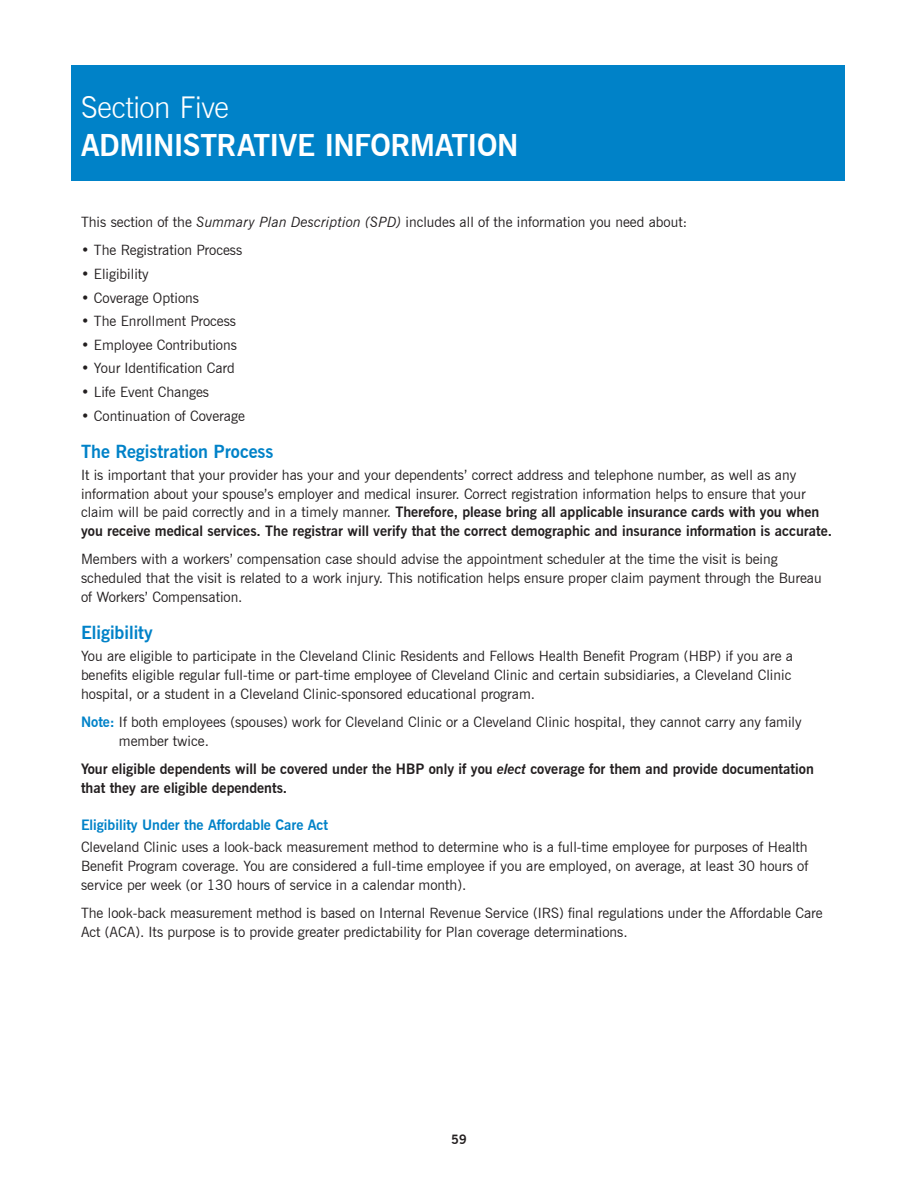
<style>
.page{position:relative;width:918px;height:1188px;background:#fff}
.page>*{position:absolute;margin:0;border:0;box-sizing:border-box;transform-origin:0 0}
.t1{font:700 30px "News Gothic BT";letter-spacing:-.02em;color:#fff}
.t2{font:300 30px "News Gothic BT";letter-spacing:-.015em;color:#fff}
.t3{font:700 18px "News Gothic BT";color:#0082c8}
.t4{font:14.25px/18.8px "News Gothic BT";color:#231f20}
.t5{font:700 14.25px/18.8px "News Gothic BT";color:#231f20}
.t6{font:700 14.25px "News Gothic BT";color:#0082c8}
.t7{font:700 12.75px "News Gothic BT";color:#231f20}
.s1{font-style:italic}
.s2{font-weight:700}
.s3{font-weight:700;color:#0082c8}
</style>
<div class="page">
<div style="left:71px;top:65px;width:774px;height:116px;background:#0082c8"></div>
<h1 class="t2" style="left:81px;top:89px;width:149px">Section Five</h1>
<h1 class="t1" style="left:81px;top:127px;width:439px">ADMINISTRATIVE INFORMATION</h1>
<p class="t4" style="left:81px;top:212px;width:608px">This section of the <span class="s1">Summary Plan Description (SPD)</span> includes all of the information you need about:</p>
<p class="t4" style="left:81px;top:241px;width:163px">• The Registration Process</p>
<p class="t4" style="left:81px;top:264px;width:69px">• Eligibility</p>
<p class="t4" style="left:81px;top:288px;width:120px">• Coverage Options</p>
<p class="t4" style="left:81px;top:312px;width:157px">• The Enrollment Process</p>
<p class="t4" style="left:81px;top:335px;width:157px">• Employee Contributions</p>
<p class="t4" style="left:81px;top:359px;width:155px">• Your Identification Card</p>
<p class="t4" style="left:81px;top:382px;width:130px">• Life Event Changes</p>
<p class="t4" style="left:81px;top:406px;width:165px">• Continuation of Coverage</p>
<p class="t3" style="left:81px;top:440px;width:194px">The Registration Process</p>
<p class="t4" style="left:81px;top:465px;width:753px">It is important that your provider has your and your dependents’ correct address and telephone number, as well as any information about your spouse’s employer and medical insurer. Correct registration information helps to ensure that your claim will be paid correctly and in a timely manner. <span class="s2">Therefore, please bring all applicable insurance cards with you when you receive medical services. The registrar will verify that the correct demographic and insurance information is accurate.</span></p>
<p class="t4" style="left:81px;top:550px;width:742px">Members with a workers’ compensation case should advise the appointment scheduler at the time the visit is being scheduled that the visit is related to a work injury. This notification helps ensure proper claim payment through the Bureau of Workers’ Compensation.</p>
<p class="t3" style="left:81px;top:622px;width:73px">Eligibility</p>
<p class="t4" style="left:81px;top:647px;width:714px">You are eligible to participate in the Cleveland Clinic Residents and Fellows Health Benefit Program (HBP) if you are a benefits eligible regular full-time or part-time employee of Cleveland Clinic and certain subsidiaries, a Cleveland Clinic hospital, or a student in a Cleveland Clinic-sponsored educational program.</p>
<p class="t4" style="left:119px;top:713px;width:684px;text-indent:-38px"><span class="s3">Note:</span> If both employees (spouses) work for Cleveland Clinic or a Cleveland Clinic hospital, they cannot carry any family member twice.</p>
<p class="t5" style="left:81px;top:760px;width:734px">Your eligible dependents will be covered under the HBP only if you <span class="s1">elect</span> coverage for them and provide documentation that they are eligible dependents.</p>
<p class="t6" style="left:81px;top:817px;width:249px">Eligibility Under the Affordable Care Act</p>
<p class="t4" style="left:81px;top:838px;width:729px;text-align:justify">Cleveland Clinic uses a look-back measurement method to determine who is a full-time employee for purposes of Health Benefit Program coverage. You are considered a full-time employee if you are employed, on average, at least 30 hours of service per week (or 130 hours of service in a calendar month).</p>
<p class="t4" style="left:81px;top:904px;width:743px">The look-back measurement method is based on Internal Revenue Service (IRS) final regulations under the Affordable Care<br>Act (ACA). Its purpose is to provide greater predictability for Plan coverage determinations.</p>
<p class="t7" style="left:451px;top:1131px;width:17px">59</p>
</div>
